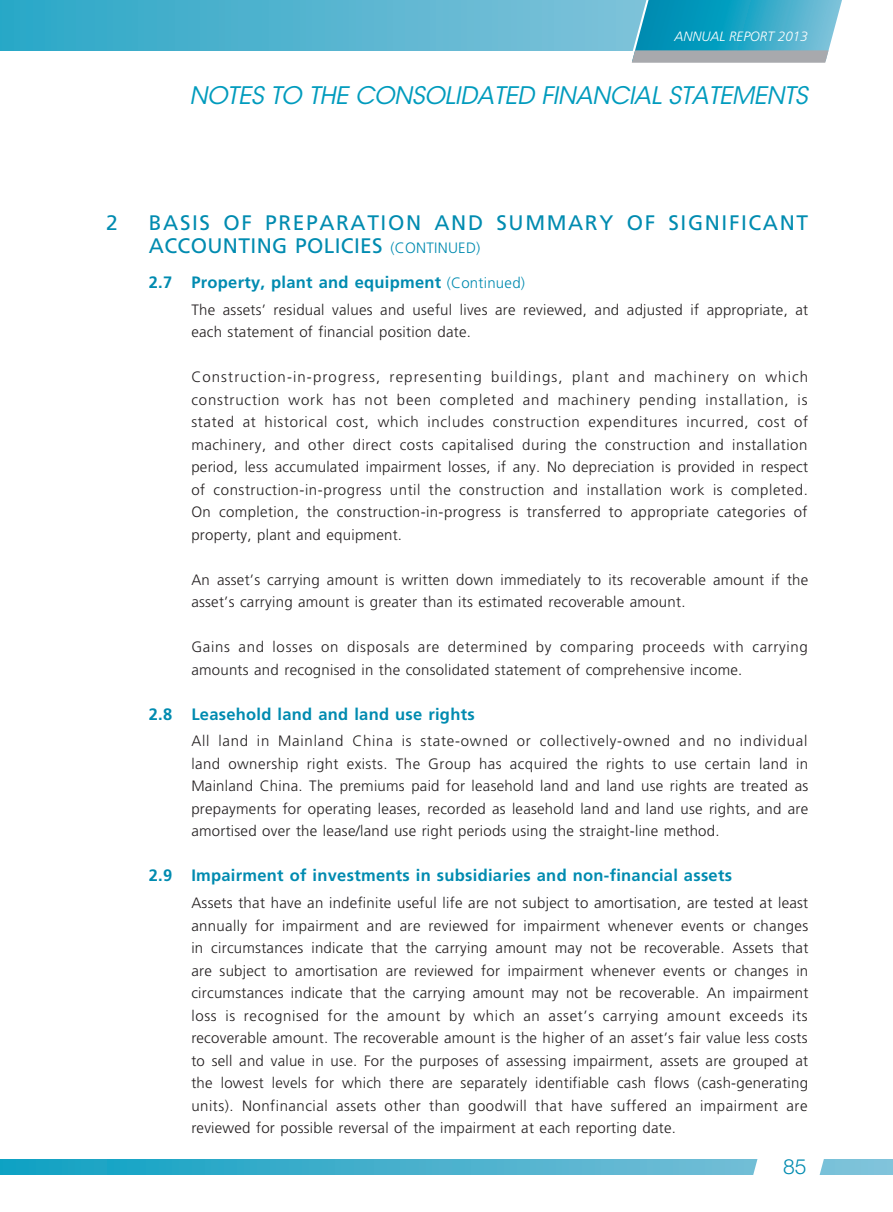
<style>
.page{position:relative;width:893px;height:1212px;background:#fff}
.page>*{position:absolute;margin:0;border:0;box-sizing:border-box;transform-origin:0 0}
.t1{font:italic 24px "ITC Avant Garde Std";letter-spacing:-.015em;color:#009bbd}
.t2{font:21px/22.5px "Frutiger LT Std";letter-spacing:.075em;color:#008bb0}
.t3{font:300 21px "Helvetica Neue LT Std";color:#008bb0}
.t4{font:700 16.5px "Frutiger LT Std";letter-spacing:.015em;color:#008bb0}
.t5{font:300 15px/22.5px "Frutiger LT Std";letter-spacing:.015em;color:#231f20;text-align:justify}
.t6{font:300 15px/22.5px "Frutiger LT Std";letter-spacing:.045em;color:#231f20}
.t7{font:300 15px "Frutiger LT Std";color:#008bb0}
.t8{font:italic 300 13.5px "Frutiger LT Std";color:#fff}
.s1{font-weight:300;font-size:15px}
</style>
<div class="page">
<svg style="left:0;top:1159px;width:893px;height:15px;background:#46b0cd"></svg>
<svg style="left:0;top:0;width:628px;height:50px;background:#54b4cf"></svg>
<svg style="left:749px;top:1159px;width:76px;height:16px"></svg>
<svg style="left:628px;top:0;width:214px;height:63px;background:#4eabc4"></svg>
<p class="t8" style="left:674px;top:29px;width:135px">ANNUAL REPORT 2013</p>
<h1 class="t1" style="left:190px;top:81px;width:620px">NOTES TO THE CONSOLIDATED FINANCIAL STATEMENTS</h1>
<p class="t2" style="left:106px;top:212px;width:13px">2</p>
<p class="t2" style="left:149px;top:212px;width:661px">BASIS OF PREPARATION AND SUMMARY OF SIGNIFICANT<br>ACCOUNTING POLICIES <span class="s1">(Contin</span></p>
<p class="t7" style="left:448px;top:239px;width:34px">ued)</p>
<p class="t4" style="left:149px;top:272px;width:378px">2.7 Property, plant and equipment <span class="s1">(Continued)</span></p>
<p class="t5" style="left:191px;top:298px;width:618px">The assets’ residual values and useful lives are reviewed, and adjusted if appropriate, at each statement of financial position date.</p>
<p class="t5" style="left:191px;top:366px;width:618px">Construction-in-progress, representing buildings, plant and machinery on which construction work has not been completed and machinery pending installation, is stated at historical cost, which includes construction expenditures incurred, cost of machinery, and other direct costs capitalised during the construction and installation period, less accumulated impairment losses, if any. No depreciation is provided in respect of construction-in-progress until the construction and installation work is completed.<br>On completion, the construction-in-progress is transferred to appropriate categories of property, plant and equipment.</p>
<p class="t5" style="left:191px;top:568px;width:618px">An asset’s carrying amount is written down immediately to its recoverable amount if the asset’s carrying amount is greater than its estimated recoverable amount.</p>
<p class="t6" style="left:191px;top:636px;width:618px">Gains and losses on disposals are determined by comparing proceeds with carrying amounts and recognised in the consolidated statement of comprehensive income.</p>
<p class="t4" style="left:149px;top:704px;width:327px">2.8 Leasehold land and land use rights</p>
<p class="t5" style="left:191px;top:730px;width:618px">All land in Mainland China is state-owned or collectively-owned and no individual land ownership right exists. The Group has acquired the rights to use certain land in Mainland China. The premiums paid for leasehold land and land use rights are treated as prepayments for operating leases, recorded as leasehold land and land use rights, and are amortised over the lease/land use right periods using the straight-line method.</p>
<p class="t4" style="left:149px;top:866px;width:585px">2.9 Impairment of investments in subsidiaries and non-financial assets</p>
<p class="t5" style="left:191px;top:892px;width:618px">Assets that have an indefinite useful life are not subject to amortisation, are tested at least annually for impairment and are reviewed for impairment whenever events or changes in circumstances indicate that the carrying amount may not be recoverable. Assets that are subject to amortisation are reviewed for impairment whenever events or changes in circumstances indicate that the carrying amount may not be recoverable. An impairment loss is recognised for the amount by which an asset’s carrying amount exceeds its recoverable amount. The recoverable amount is the higher of an asset’s fair value less costs to sell and value in use. For the purposes of assessing impairment, assets are grouped at the lowest levels for which there are separately identifiable cash flows (cash-generating units). Nonfinancial assets other than goodwill that have suffered an impairment are reviewed for possible reversal of the impairment at each reporting date.</p>
<p class="t3" style="left:783px;top:1154px;width:25px">85</p>
</div>
